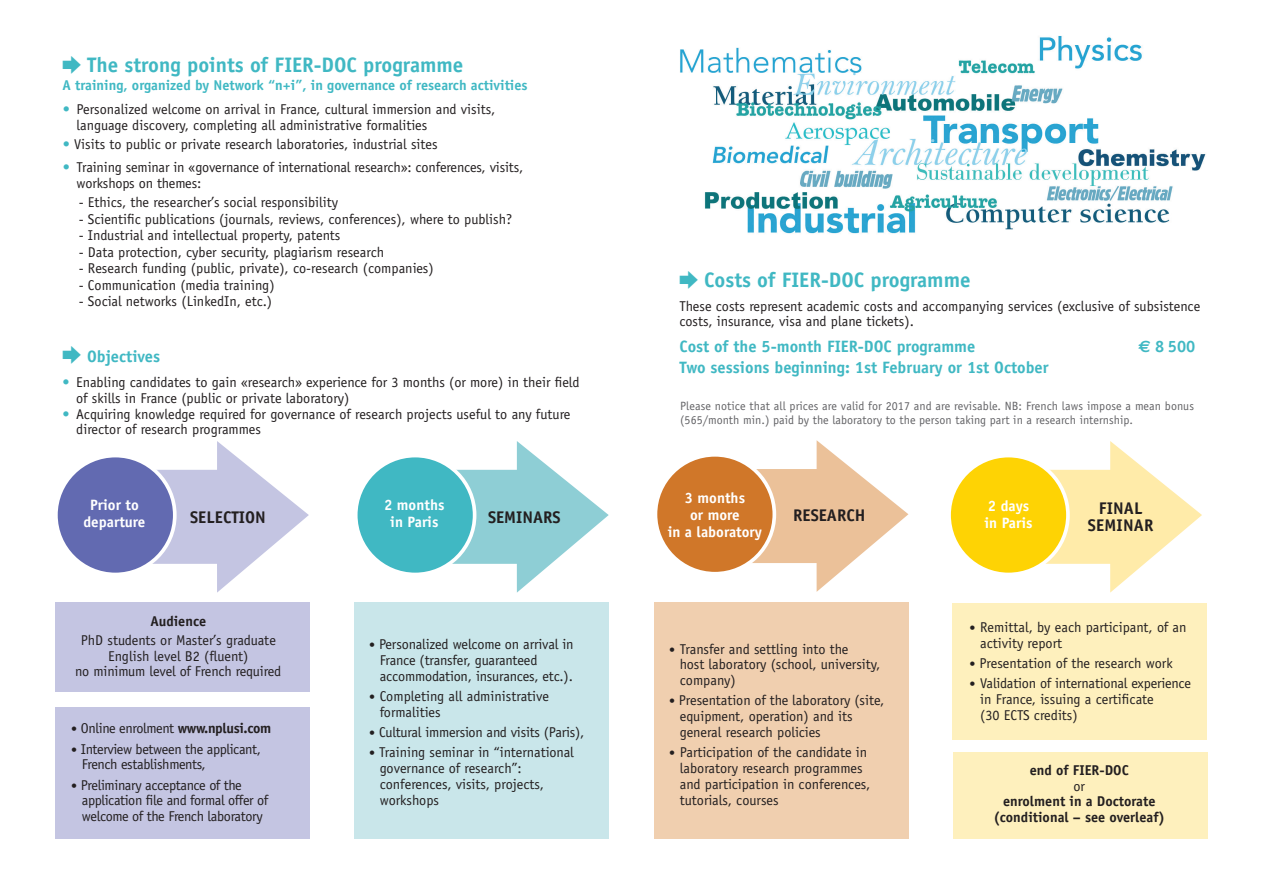
<style>
.page{position:relative;width:1263px;height:893px;background:#fff}
.page>*{position:absolute;margin:0;border:0;box-sizing:border-box;transform-origin:0 0}
.t1{font:700 21px "Officina Sans";color:#40b8c3}
.t2{font:700 16.95px/17px "Officina Sans";color:#231f20;text-align:center}
.t3{font:700 16.5px "Officina Sans";color:#40b8c3}
.t4{font:700 15px/17.2px "Officina Sans";color:#fff;text-align:center}
.t5{font:14.25px/15.9px "Officina Sans";color:#231f20}
.t6{font:14.25px/15.9px "Officina Sans";letter-spacing:-.025em;color:#231f20}
.t7{font:700 14.25px/15.9px "Officina Sans";color:#231f20;text-align:center}
.t8{font:700 14.25px "Officina Sans";color:#40b8c3}
.t9{font:12px/13.5px "Officina Sans";letter-spacing:.005em;color:#636366}
.s1{font-weight:700;color:#40b8c3}
.s2{color:#40b8c3}
.s3{font-size:12px}
.s4{font-weight:700}
.s5{font-family:"Euro Sans"}
</style>
<div class="page">
<div style="left:953px;top:753px;width:255px;height:86px;background:#fef0bd"></div>
<div style="left:55px;top:707px;width:255px;height:132px;background:#c4c5e2"></div>
<div style="left:55px;top:603px;width:255px;height:89px;background:#c4c5e2"></div>
<div style="left:354px;top:603px;width:255px;height:236px;background:#c9e6ea"></div>
<div style="left:654px;top:603px;width:254px;height:236px;background:#f0cfaf"></div>
<svg style="left:152px;top:441px;width:157px;height:152px"></svg>
<div style="left:56px;top:456px;width:119px;height:118px;background:#626ab1;border-radius:50%"></div>
<div style="left:54px;top:454px;width:123px;height:122px;border:4px solid #fff;border-radius:50%"></div>
<svg style="left:452px;top:441px;width:157px;height:152px"></svg>
<div style="left:356px;top:456px;width:119px;height:118px;background:#40b8c3;border-radius:50%"></div>
<div style="left:354px;top:454px;width:122px;height:122px;border:4px solid #fff;border-radius:50%"></div>
<svg style="left:752px;top:440px;width:156px;height:152px"></svg>
<div style="left:655px;top:455px;width:119px;height:119px;background:#d07729;border-radius:50%"></div>
<div style="left:654px;top:453px;width:122px;height:122px;border:4px solid #fff;border-radius:50%"></div>
<svg style="left:1045px;top:441px;width:157px;height:152px"></svg>
<div style="left:949px;top:456px;width:119px;height:118px;background:#fed304;border-radius:50%"></div>
<div style="left:947px;top:454px;width:123px;height:122px;border:4px solid #fff;border-radius:50%"></div>
<div style="left:952px;top:603px;width:255px;height:136px;background:#fef0bd"></div>
<img style="left:680px;top:36px;width:526px;height:198px">
<h1 class="t1" style="left:87px;top:52px;width:378px">The strong points of FIER-DOC programme</h1>
<p class="t8" style="left:63px;top:77px;width:467px">A training, organized by Network “n+i”, in governance of research activities</p>
<p class="t5" style="left:77px;top:101px;width:420px;line-height:16.5px;text-indent:-14px"><span class="s1">•</span> Personalized welcome on arrival in France, cultural immersion and visits, language discovery, completing all administrative formalities</p>
<p class="t5" style="left:63px;top:136px;width:376px"><span class="s2">•</span> Visits to public or private research laboratories, industrial sites</p>
<p class="t5" style="left:77px;top:159px;width:448px;line-height:16.5px;text-indent:-14px"><span class="s2">•</span> Training seminar in «governance of international research»: conferences, visits, workshops on themes:</p>
<p class="t5" style="left:79px;top:194px;width:261px">- Ethics, the researcher’s social responsibility</p>
<p class="t5" style="left:79px;top:211px;width:435px">- Scientific publications (journals, reviews, conferences), where to publish?</p>
<p class="t5" style="left:79px;top:227px;width:263px">- Industrial and intellectual property, patents</p>
<p class="t5" style="left:79px;top:244px;width:307px">- Data protection, cyber security, plagiarism research</p>
<p class="t5" style="left:79px;top:260px;width:357px">- Research funding (public, private), co-research (companies)</p>
<p class="t5" style="left:79px;top:277px;width:197px">- Communication (media training)</p>
<p class="t5" style="left:79px;top:293px;width:195px">- Social networks (LinkedIn, etc.)</p>
<p class="t3" style="left:87px;top:347px;width:75px">Objectives</p>
<p class="t5" style="left:76px;top:375px;width:505px;line-height:15px;text-indent:-14px"><span class="s2">•</span> Enabling candidates to gain «research» experience for 3 months (or more) in their field of skills in France (public or private laboratory)</p>
<p class="t5" style="left:76px;top:407px;width:496px;line-height:15px;text-indent:-14px"><span class="s2">•</span> Acquiring knowledge required for governance of research projects useful to any future director of research programmes</p>
<p class="t4" style="left:84px;top:496px;width:63px">Prior to departure</p>
<p class="t2" style="left:190px;top:508px;width:77px">SELECTION</p>
<p class="t7" style="left:150px;top:613px;width:57px">Audience</p>
<p class="t5" style="left:75px;top:632px;width:208px;text-align:center">PhD students or Master’s graduate<br>English level B2 (fluent)<br>no minimum level of French required</p>
<p class="t6" style="left:71px;top:721px;width:202px"><span class="s3">•</span> Online enrolment <span class="s4">www.nplusi.com</span></p>
<p class="t6" style="left:82px;top:741px;width:181px;text-indent:-11px"><span class="s3">•</span> Interview between the applicant,<br>French establishments,</p>
<p class="t6" style="left:82px;top:777px;width:188px;text-indent:-11px"><span class="s3">•</span> Preliminary acceptance of the application file and formal offer of welcome of the French laboratory</p>
<p class="t4" style="left:384px;top:496px;width:62px">2 months in Paris</p>
<p class="t2" style="left:488px;top:508px;width:74px">SEMINARS</p>
<p class="t5" style="left:380px;top:636px;width:195px;text-indent:-11px"><span class="s3">•</span> Personalized welcome on arrival in<br>France (transfer, guaranteed accommodation, insurances, etc.).</p>
<p class="t5" style="left:380px;top:688px;width:171px;text-indent:-11px"><span class="s3">•</span> Completing all administrative formalities</p>
<p class="t5" style="left:369px;top:724px;width:217px"><span class="s3">•</span> Cultural immersion and visits (Paris),</p>
<p class="t5" style="left:380px;top:744px;width:196px;text-indent:-11px"><span class="s3">•</span> Training seminar in “international governance of research”: conferences, visits, projects, workshops</p>
<h1 class="t1" style="left:704px;top:266px;width:268px">Costs of FIER-DOC programme</h1>
<p class="t5" style="left:679px;top:299px;width:522px;line-height:15px">These costs represent academic costs and accompanying services (exclusive of subsistence costs, insurance, visa and plane tickets).</p>
<p class="t3" style="left:679px;top:336px;width:297px">Cost of the 5-month FIER-DOC programme</p>
<p class="t3" style="left:1138px;top:336px;width:58px"><span class="s5">€</span> 8 500</p>
<p class="t3" style="left:679px;top:357px;width:371px">Two sessions beginning: 1st February or 1st October</p>
<p class="t9" style="left:680px;top:399px;width:515px">Please notice that all prices are valid for 2017 and are revisable. NB: French laws impose a mean bonus (565/month min.) paid by the laboratory to the person taking part in a research internship.</p>
<p class="t4" style="left:668px;top:489px;width:96px">3 months<br>or more<br>in a laboratory</p>
<p class="t2" style="left:793px;top:507px;width:74px">RESEARCH</p>
<p class="t4" style="left:984px;top:497px;width:50px;text-align:left">2 days in Paris</p>
<p class="t2" style="left:1088px;top:499px;width:67px">FINAL<br>SEMINAR</p>
<p class="t5" style="left:680px;top:641px;width:202px;text-indent:-11px"><span class="s3">•</span> Transfer and settling into the<br>host laboratory (school, university, company)</p>
<p class="t5" style="left:680px;top:693px;width:206px;text-indent:-11px"><span class="s3">•</span> Presentation of the laboratory (site, equipment, operation) and its general research policies</p>
<p class="t5" style="left:680px;top:744px;width:192px;text-indent:-11px"><span class="s3">•</span> Participation of the candidate in laboratory research programmes and participation in conferences, tutorials, courses</p>
<p class="t5" style="left:980px;top:619px;width:208px;text-indent:-11px"><span class="s3">•</span> Remittal, by each participant, of an activity report</p>
<p class="t5" style="left:969px;top:655px;width:205px"><span class="s3">•</span> Presentation of the research work</p>
<p class="t5" style="left:980px;top:676px;width:212px;text-indent:-11px"><span class="s3">•</span> Validation of international experience in France, issuing a certificate<br>(30 ECTS credits)</p>
<p class="t7" style="left:1030px;top:762px;width:100px">end of FIER-DOC</p>
<p class="t5" style="left:1073px;top:778px;width:13px">or</p>
<p class="t7" style="left:993px;top:793px;width:173px">enrolment in a Doctorate (conditional – see overleaf)</p>
</div>
